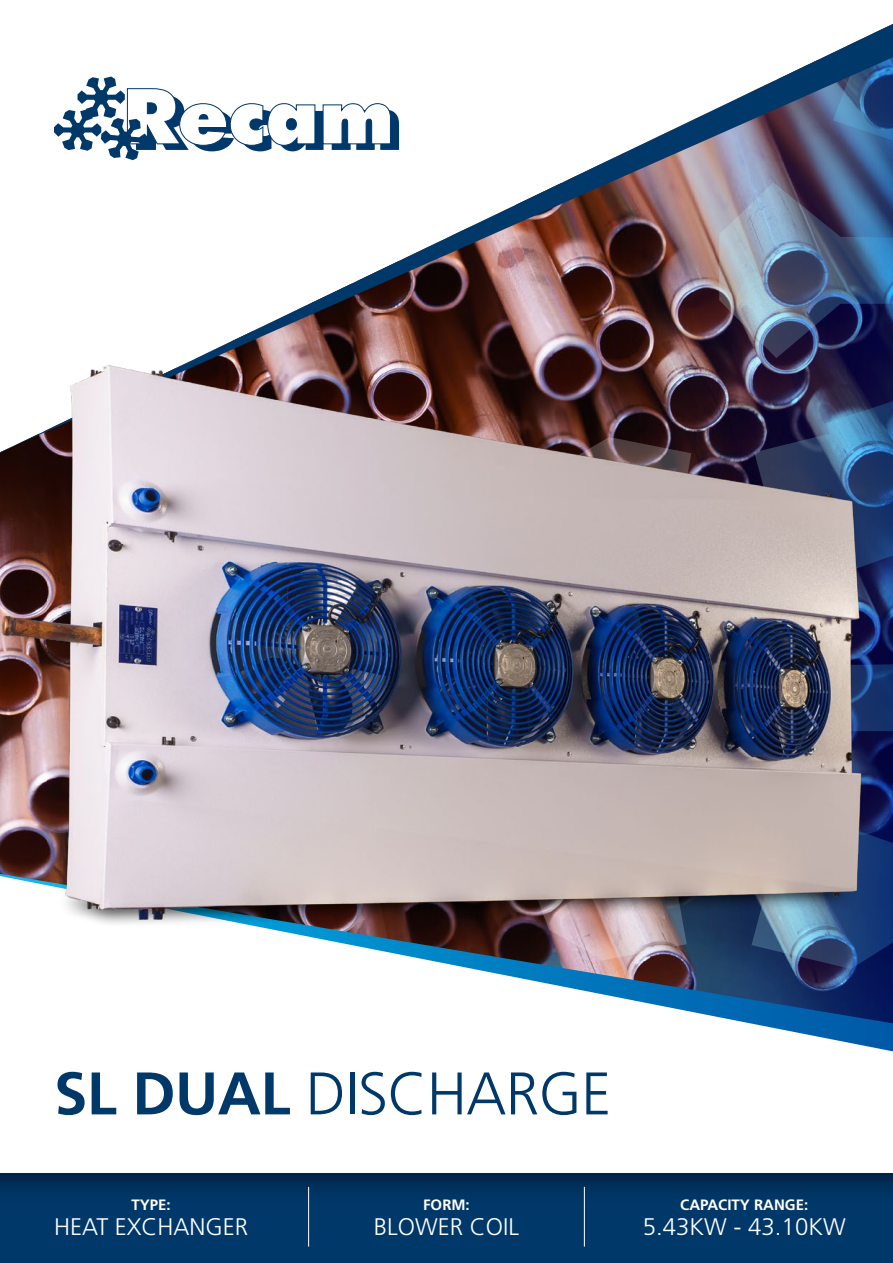
<style>
.page{position:relative;width:893px;height:1263px;background:#fff}
.page>*{position:absolute;margin:0;border:0;box-sizing:border-box;transform-origin:0 0}
.t1{font:300 60px "Frutiger LT Std";letter-spacing:-.01em;color:#00386a}
.t2{font:300 24px "Frutiger LT Std";color:#fff}
.t3{font:700 15px "Frutiger LT Std";color:#fff}
.s1{font-weight:700}
</style>
<div class="page">
<svg style="left:878px;top:463px;width:15px;height:411px;background:#122a6a"></svg>
<svg style="left:295px;top:874px;width:598px;height:177px"></svg>
<img style="left:109px;top:24px;width:784px;height:439px">
<div style="left:0;top:1161px;width:893px;height:102px;background:#000;opacity:.5"></div>
<hr style="left:308px;top:1187px;width:1px;height:59px;background:#fff">
<svg style="left:54px;top:77px;width:345px;height:83px"></svg>
<hr style="left:584px;top:1187px;width:1px;height:59px;background:#fff">
<img style="left:0;top:333px;width:878px;height:601px">
<h1 class="t1" style="left:54px;top:1060px;width:559px"><span class="s1">SL DUAL</span> DISCHARGE</h1>
<p class="t3" style="left:131px;top:1195px;width:41px">TYPE:</p>
<p class="t3" style="left:423px;top:1195px;width:48px">FORM:</p>
<p class="t3" style="left:680px;top:1195px;width:130px">CAPACITY RANGE:</p>
<p class="t2" style="left:54px;top:1213px;width:196px">HEAT EXCHANGER</p>
<p class="t2" style="left:643px;top:1213px;width:204px">5.43KW - 43.10KW</p>
<p class="t2" style="left:374px;top:1213px;width:147px">BLOWER COIL</p>
</div>
